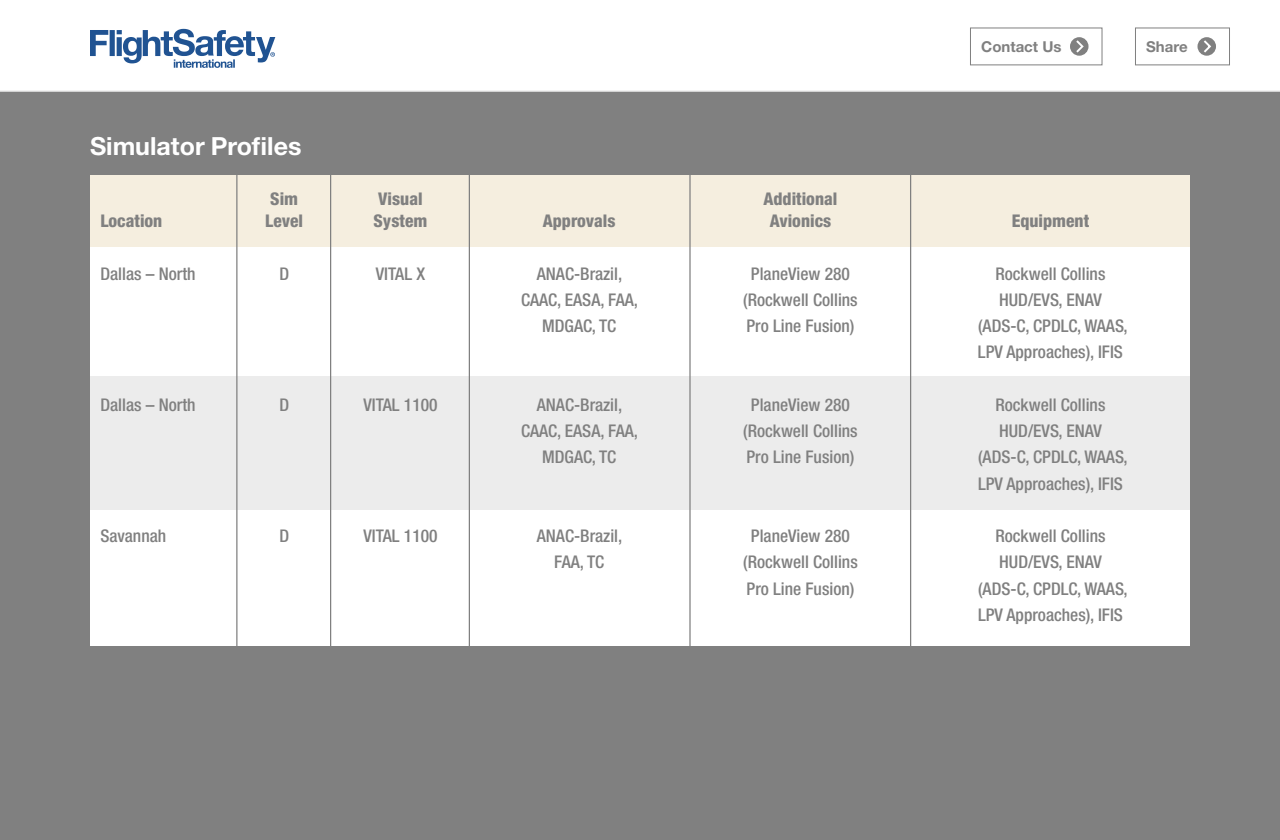
<style>
.page{position:relative;width:1280px;height:840px;background:#fff}
.page>*{position:absolute;margin:0;border:0;box-sizing:border-box;transform-origin:0 0}
.t1{font:700 25px "Helvetica Neue";color:#fff}
.t2{font:500 condensed 17.5px/26.2px "Helvetica Neue";color:#808080}
.t3{font:800 condensed 17.5px "Helvetica Neue";color:#808080}
.t4{font:700 15px "Helvetica Neue";color:#808080}
</style>
<div class="page">
<div style="left:970px;top:27px;width:133px;height:38px;border:1px solid #808080"></div>
<svg style="left:1070px;top:37px;width:19px;height:19px"></svg>
<svg style="left:1074px;top:38px;width:11px;height:17px"></svg>
<div style="left:1135px;top:27px;width:95px;height:38px;border:1px solid #808080"></div>
<div style="left:1198px;top:37px;width:18px;height:19px;background:#808080;border-radius:50%"></div>
<svg style="left:1202px;top:38px;width:11px;height:17px"></svg>
<svg style="left:90px;top:29px;width:185px;height:39px"></svg>
<div style="left:0;top:91px;width:1280px;height:749px;background:#808080"></div>
<div style="left:90px;top:179px;width:1100px;height:467px;background:#fff"></div>
<div style="left:90px;top:175px;width:1100px;height:71px;background:#f5eedf"></div>
<div style="left:90px;top:376px;width:1100px;height:134px;background:#ececec"></div>
<hr style="left:236px;top:174px;width:2px;height:635px;background:#808080">
<hr style="left:910px;top:174px;width:1px;height:635px;background:#808080">
<hr style="left:330px;top:174px;width:1px;height:635px;background:#808080">
<hr style="left:469px;top:174px;width:1px;height:635px;background:#808080">
<hr style="left:689px;top:174px;width:2px;height:635px;background:#808080">
<hr style="left:0;top:91px;width:1280px;height:1px;background:#dfdfdf">
<p class="t4" style="left:981px;top:37px;width:82px">Contact Us</p>
<p class="t4" style="left:1146px;top:37px;width:43px">Share</p>
<h1 class="t1" style="left:90px;top:130px;width:213px">Simulator Profiles</h1>
<p class="t3" style="left:270px;top:188px;width:29px">Sim</p>
<p class="t3" style="left:378px;top:188px;width:46px">Visual</p>
<p class="t3" style="left:764px;top:188px;width:75px">Additional</p>
<p class="t3" style="left:100px;top:210px;width:63px">Location</p>
<p class="t3" style="left:265px;top:210px;width:39px">Level</p>
<p class="t3" style="left:374px;top:210px;width:55px">System</p>
<p class="t3" style="left:543px;top:210px;width:74px">Approvals</p>
<p class="t3" style="left:770px;top:210px;width:63px">Avionics</p>
<p class="t3" style="left:1012px;top:210px;width:79px">Equipment</p>
<p class="t2" style="left:100px;top:260px;width:97px">Dallas – North</p>
<p class="t2" style="left:279px;top:260px;width:11px">D</p>
<p class="t2" style="left:376px;top:260px;width:51px">VITAL X</p>
<p class="t2" style="left:537px;top:260px;width:87px">ANAC-Brazil,</p>
<p class="t2" style="left:751px;top:260px;width:101px">PlaneView 280</p>
<p class="t2" style="left:995px;top:260px;width:112px">Rockwell Collins</p>
<p class="t2" style="left:521px;top:286px;width:119px">CAAC, EASA, FAA,</p>
<p class="t2" style="left:743px;top:286px;width:116px">(Rockwell Collins</p>
<p class="t2" style="left:999px;top:286px;width:104px">HUD/EVS, ENAV</p>
<p class="t2" style="left:542px;top:313px;width:75px">MDGAC, TC</p>
<p class="t2" style="left:747px;top:313px;width:109px">Pro Line Fusion)</p>
<p class="t2" style="left:978px;top:313px;width:151px">(ADS-C, CPDLC, WAAS,<br>LPV Approaches), IFIS</p>
<p class="t2" style="left:100px;top:391px;width:97px">Dallas – North</p>
<p class="t2" style="left:279px;top:391px;width:11px">D</p>
<p class="t2" style="left:363px;top:391px;width:76px">VITAL 1100</p>
<p class="t2" style="left:537px;top:391px;width:87px">ANAC-Brazil,</p>
<p class="t2" style="left:751px;top:391px;width:101px">PlaneView 280</p>
<p class="t2" style="left:995px;top:391px;width:112px">Rockwell Collins</p>
<p class="t2" style="left:521px;top:418px;width:119px">CAAC, EASA, FAA,</p>
<p class="t2" style="left:743px;top:418px;width:116px">(Rockwell Collins</p>
<p class="t2" style="left:999px;top:418px;width:104px">HUD/EVS, ENAV</p>
<p class="t2" style="left:542px;top:444px;width:75px">MDGAC, TC</p>
<p class="t2" style="left:747px;top:444px;width:109px">Pro Line Fusion)</p>
<p class="t2" style="left:978px;top:444px;width:151px">(ADS-C, CPDLC, WAAS,<br>LPV Approaches), IFIS</p>
<p class="t2" style="left:101px;top:523px;width:67px">Savannah</p>
<p class="t2" style="left:279px;top:523px;width:11px">D</p>
<p class="t2" style="left:363px;top:523px;width:76px">VITAL 1100</p>
<p class="t2" style="left:537px;top:523px;width:87px">ANAC-Brazil,</p>
<p class="t2" style="left:751px;top:523px;width:101px">PlaneView 280</p>
<p class="t2" style="left:995px;top:523px;width:112px">Rockwell Collins</p>
<p class="t2" style="left:554px;top:549px;width:51px">FAA, TC</p>
<p class="t2" style="left:743px;top:549px;width:116px">(Rockwell Collins</p>
<p class="t2" style="left:999px;top:549px;width:104px">HUD/EVS, ENAV</p>
<p class="t2" style="left:747px;top:575px;width:109px">Pro Line Fusion)</p>
<p class="t2" style="left:978px;top:575px;width:151px">(ADS-C, CPDLC, WAAS,<br>LPV Approaches), IFIS</p>
</div>
